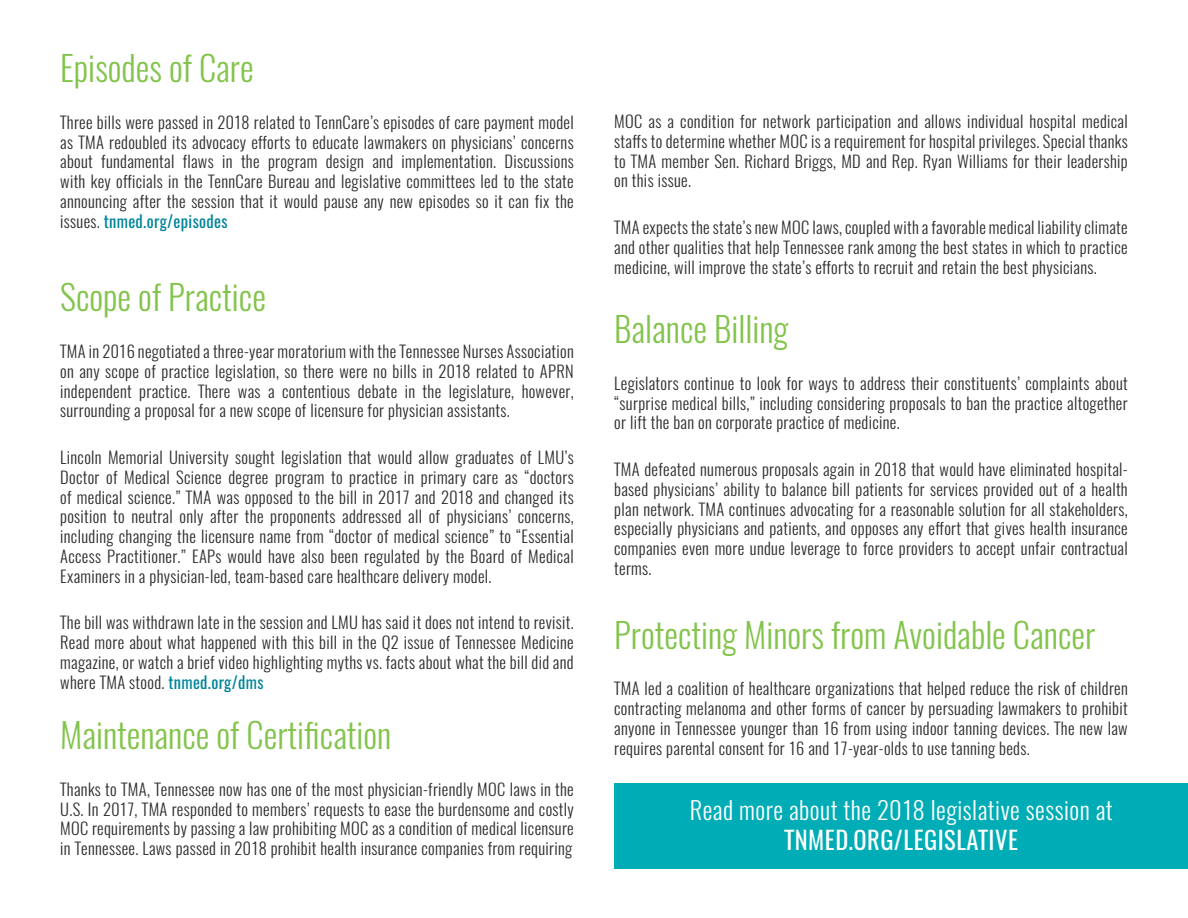
<style>
.page{position:relative;width:1188px;height:918px;background:#fff}
.page>*{position:absolute;margin:0;border:0;box-sizing:border-box;transform-origin:0 0}
.t1{font:300 34.5px "Oswald";color:#83c44c}
.t2{font:300 24.45px "Oswald";letter-spacing:.02em;color:#fff}
.t3{font:24.45px "Oswald";letter-spacing:.02em;color:#fff}
.t4{font:300 16.5px/19.8px "Oswald";letter-spacing:.02em;color:#2e2b2c;text-align:justify}
.s1{font-weight:400;color:#00849a}
</style>
<div class="page">
<div style="left:615px;top:783px;width:573px;height:85px;background:#00adb6"></div>
<h1 class="t1" style="left:60px;top:37px;width:195px">Episodes of Care</h1>
<p class="t4" style="left:60px;top:110px;width:515px">Three bills were passed in 2018 related to TennCare’s episodes of care payment model as TMA redoubled its advocacy efforts to educate lawmakers on physicians’ concerns about fundamental flaws in the program design and implementation. Discussions with key officials in the TennCare Bureau and legislative committees led to the state announcing after the session that it would pause any new episodes so it can fix the issues. <span class="s1">tnmed.org/episodes</span></p>
<h1 class="t1" style="left:60px;top:267px;width:207px">Scope of Practice</h1>
<p class="t4" style="left:60px;top:340px;width:515px">TMA in 2016 negotiated a three-year moratorium with the Tennessee Nurses Association on any scope of practice legislation, so there were no bills in 2018 related to APRN independent practice. There was a contentious debate in the legislature, however, surrounding a proposal for a new scope of licensure for physician assistants.</p>
<p class="t4" style="left:60px;top:446px;width:515px">Lincoln Memorial University sought legislation that would allow graduates of LMU’s Doctor of Medical Science degree program to practice in primary care as “doctors of medical science.” TMA was opposed to the bill in 2017 and 2018 and changed its position to neutral only after the proponents addressed all of physicians’ concerns, including changing the licensure name from “doctor of medical science” to “Essential Access Practitioner.” EAPs would have also been regulated by the Board of Medical Examiners in a physician-led, team-based care healthcare delivery model.</p>
<p class="t4" style="left:60px;top:611px;width:515px">The bill was withdrawn late in the session and LMU has said it does not intend to revisit.<br>Read more about what happened with this bill in the Q2 issue of Tennessee Medicine magazine, or watch a brief video highlighting myths vs. facts about what the bill did and where TMA stood. <span class="s1">tnmed.org/dms</span></p>
<h1 class="t1" style="left:60px;top:704px;width:333px">Maintenance of Certification</h1>
<p class="t4" style="left:60px;top:777px;width:515px">Thanks to TMA, Tennessee now has one of the most physician-friendly MOC laws in the U.S. In 2017, TMA responded to members’ requests to ease the burdensome and costly MOC requirements by passing a law prohibiting MOC as a condition of medical licensure in Tennessee. Laws passed in 2018 prohibit health insurance companies from requiring</p>
<p class="t4" style="left:614px;top:110px;width:515px">MOC as a condition for network participation and allows individual hospital medical staffs to determine whether MOC is a requirement for hospital privileges. Special thanks to TMA member Sen. Richard Briggs, MD and Rep. Ryan Williams for their leadership on this issue.</p>
<p class="t4" style="left:614px;top:216px;width:515px">TMA expects the state’s new MOC laws, coupled with a favorable medical liability climate and other qualities that help Tennessee rank among the best states in which to practice medicine, will improve the state’s efforts to recruit and retain the best physicians.</p>
<h1 class="t1" style="left:614px;top:298px;width:176px">Balance Billing</h1>
<p class="t4" style="left:614px;top:371px;width:515px">Legislators continue to look for ways to address their constituents’ complaints about “surprise medical bills,” including considering proposals to ban the practice altogether or lift the ban on corporate practice of medicine.</p>
<p class="t4" style="left:614px;top:457px;width:515px">TMA defeated numerous proposals again in 2018 that would have eliminated hospital&shy;based physicians’ ability to balance bill patients for services provided out of a health plan network. TMA continues advocating for a reasonable solution for all stakeholders, especially physicians and patients, and opposes any effort that gives health insurance companies even more undue leverage to force providers to accept unfair contractual terms.</p>
<h1 class="t1" style="left:614px;top:604px;width:483px">Protecting Minors from Avoidable Cancer</h1>
<p class="t4" style="left:614px;top:677px;width:515px">TMA led a coalition of healthcare organizations that helped reduce the risk of children contracting melanoma and other forms of cancer by persuading lawmakers to prohibit anyone in Tennessee younger than 16 from using indoor tanning devices. The new law requires parental consent for 16 and 17-year-olds to use tanning beds.</p>
<h2 class="t2" style="left:690px;top:789px;width:425px">Read more about the 2018 legislative session at</h2>
<h2 class="t3" style="left:785px;top:818px;width:235px">TNMED.ORG/LEGISLATIVE</h2>
</div>
